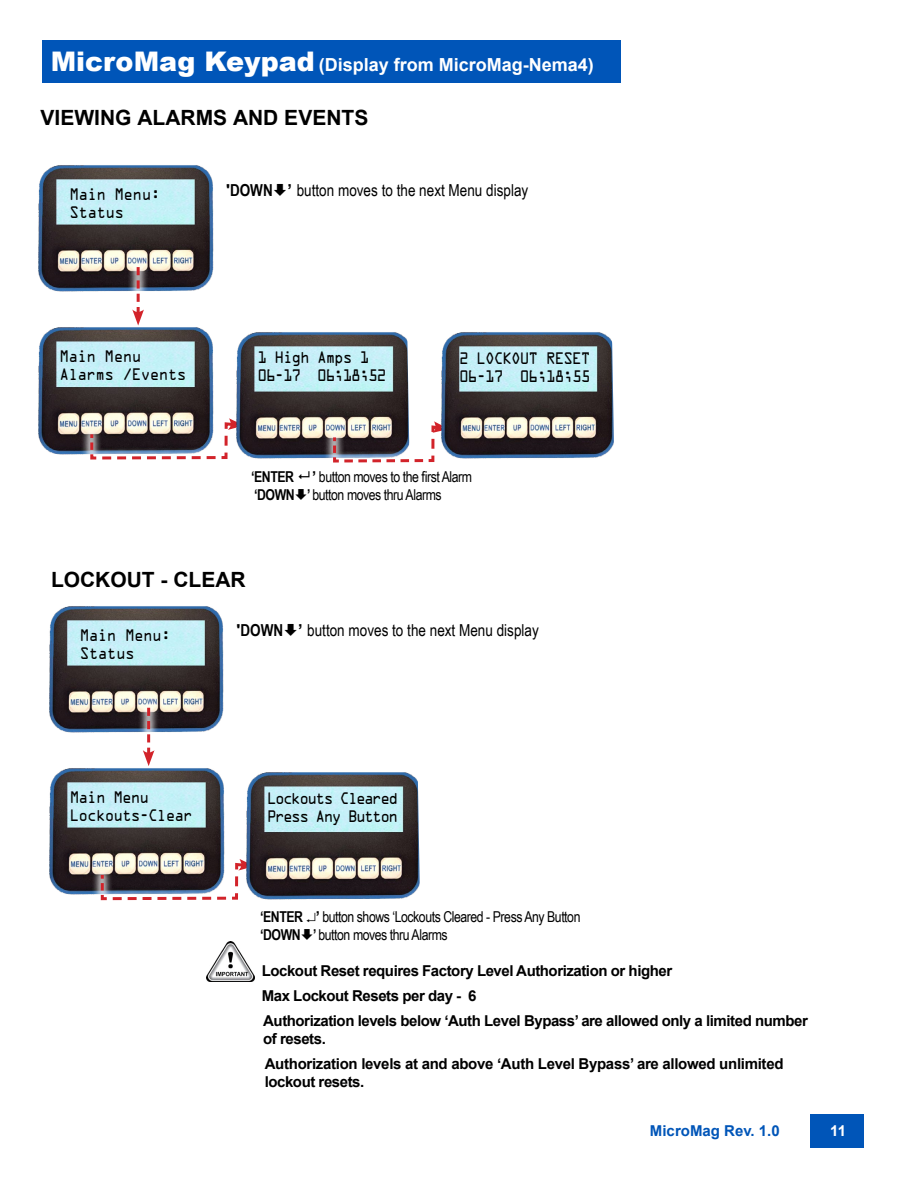
<style>
.page{position:relative;width:918px;height:1188px;background:#fff}
.page>*{position:absolute;margin:0;border:0;box-sizing:border-box;transform-origin:0 0}
.t1{font:700 21px "Arial";color:#000}
.t2{font:700 18px "Arial";color:#fff}
.t3{font:16.5px "Arial Narrow";color:#000}
.t4{font:700 15px/24.8px "Arial";letter-spacing:-.03em;color:#000}
.t5{font:15px/18px "Arial Narrow";letter-spacing:-.03em;color:#000}
.t6{font:15px/18px "OCRA Alternate";letter-spacing:-.075em;color:#000;scale:.9 1}
.t7{font:15px/18px "OCRA Alternate";letter-spacing:-.05em;color:#000;scale:.9 1}
.t8{font:15px/18px "OCRA Alternate";letter-spacing:-.12em;color:#000;scale:.9 1}
.t9{font:700 15px "Arial";color:#0055b8}
.t10{font:700 15px "Arial";color:#fff}
.s1{font-weight:900;font-size:27px}
.s2{font-family:"Arial";font-weight:700}
.s3{font-weight:700}
</style>
<div class="page">
<div style="left:810px;top:1115px;width:54px;height:33px;background:#0055b8"></div>
<img style="left:38px;top:165px;width:176px;height:127px">
<div style="left:123px;top:257px;width:31px;height:78px;background:#fff;opacity:.75"></div>
<svg style="left:132px;top:267px;width:12px;height:59px"></svg>
<img style="left:38px;top:326px;width:176px;height:129px">
<div style="left:80px;top:409px;width:174px;height:60px;background:#fff;opacity:.75"></div>
<img style="left:89px;top:418px;width:155px;height:43px">
<img style="left:229px;top:332px;width:180px;height:128px">
<div style="left:323px;top:412px;width:136px;height:60px;background:#fff;opacity:.75"></div>
<svg style="left:332px;top:421px;width:117px;height:43px"></svg>
<img style="left:434px;top:332px;width:180px;height:128px">
<div style="left:42px;top:40px;width:579px;height:43px;background:#0055b8"></div>
<img style="left:49px;top:606px;width:175px;height:127px">
<div style="left:133px;top:698px;width:31px;height:78px;background:#fff;opacity:.75"></div>
<svg style="left:143px;top:708px;width:12px;height:58px"></svg>
<img style="left:49px;top:767px;width:176px;height:128px">
<div style="left:91px;top:849px;width:173px;height:61px;background:#fff;opacity:.75"></div>
<img style="left:99px;top:859px;width:156px;height:43px">
<img style="left:240px;top:772px;width:180px;height:129px">
<img style="left:206px;top:942px;width:49px;height:40px">
<p class="t2" style="left:51px;top:52px;width:545px"><span class="s1">MicroMag Keypad</span> (Display from MicroMag-Nema4)</p>
<h1 class="t1" style="left:40px;top:103px;width:329px">VIEWING ALARMS AND EVENTS</h1>
<p class="t7" style="left:69px;top:187px;width:103px">Main Menu:</p>
<p class="t3" style="left:226px;top:178px;width:304px"><span class="s2">'</span><span class="s3">DOWN</span> <span class="s2">’</span> button moves to the next Menu display</p>
<p class="t6" style="left:69px;top:205px;width:63px">Status</p>
<p class="t7" style="left:59px;top:349px;width:143px">Main Menu<br>Alarms /Events</p>
<p class="t6" style="left:258px;top:350px;width:145px">1 High Amps 1<br>06-17 06;18;52</p>
<p class="t6" style="left:459px;top:350px;width:148px">2 LOCKOUT RESET<br>06-17 06;18;55</p>
<p class="t5" style="left:251px;top:468px;width:222px"><span class="s3">‘ENTER</span> <span class="s2">’</span> button moves to the first Alarm <span class="s3">‘DOWN ’</span> button moves thru Alarms</p>
<h1 class="t1" style="left:51px;top:565px;width:196px">LOCKOUT - CLEAR</h1>
<p class="t7" style="left:80px;top:628px;width:103px">Main Menu:</p>
<p class="t3" style="left:237px;top:618px;width:304px"><span class="s2">'</span><span class="s3">DOWN</span> <span class="s2">’</span> button moves to the next Menu display</p>
<p class="t6" style="left:80px;top:646px;width:63px">Status</p>
<p class="t6" style="left:70px;top:790px;width:138px">Main Menu<br>Lockouts-Clear</p>
<p class="t8" style="left:267px;top:791px;width:147px">Lockouts Cleared<br>Press Any Button</p>
<p class="t5" style="left:260px;top:908px;width:322px"><span class="s3">‘ENTER</span> ↵<span class="s2">’</span> button shows ‘Lockouts Cleared - Press Any Button <span class="s3">‘DOWN ’</span> button moves thru Alarms</p>
<p class="t4" style="left:262px;top:959px;width:548px">Lockout Reset requires Factory Level Authorization or higher<br>Max Lockout Resets per day - 6<br>Authorization levels below ‘Auth Level Bypass’ are allowed only a limited number</p>
<p class="t4" style="left:263px;top:1026px;width:522px">of resets.<br>Authorization levels at and above ‘Auth Level Bypass’ are allowed unlimited</p>
<p class="t4" style="left:265px;top:1069px;width:101px">lockout resets.</p>
<p class="t9" style="left:650px;top:1120px;width:131px">MicroMag Rev. 1.0</p>
<p class="t10" style="left:830px;top:1120px;width:17px">11</p>
</div>
